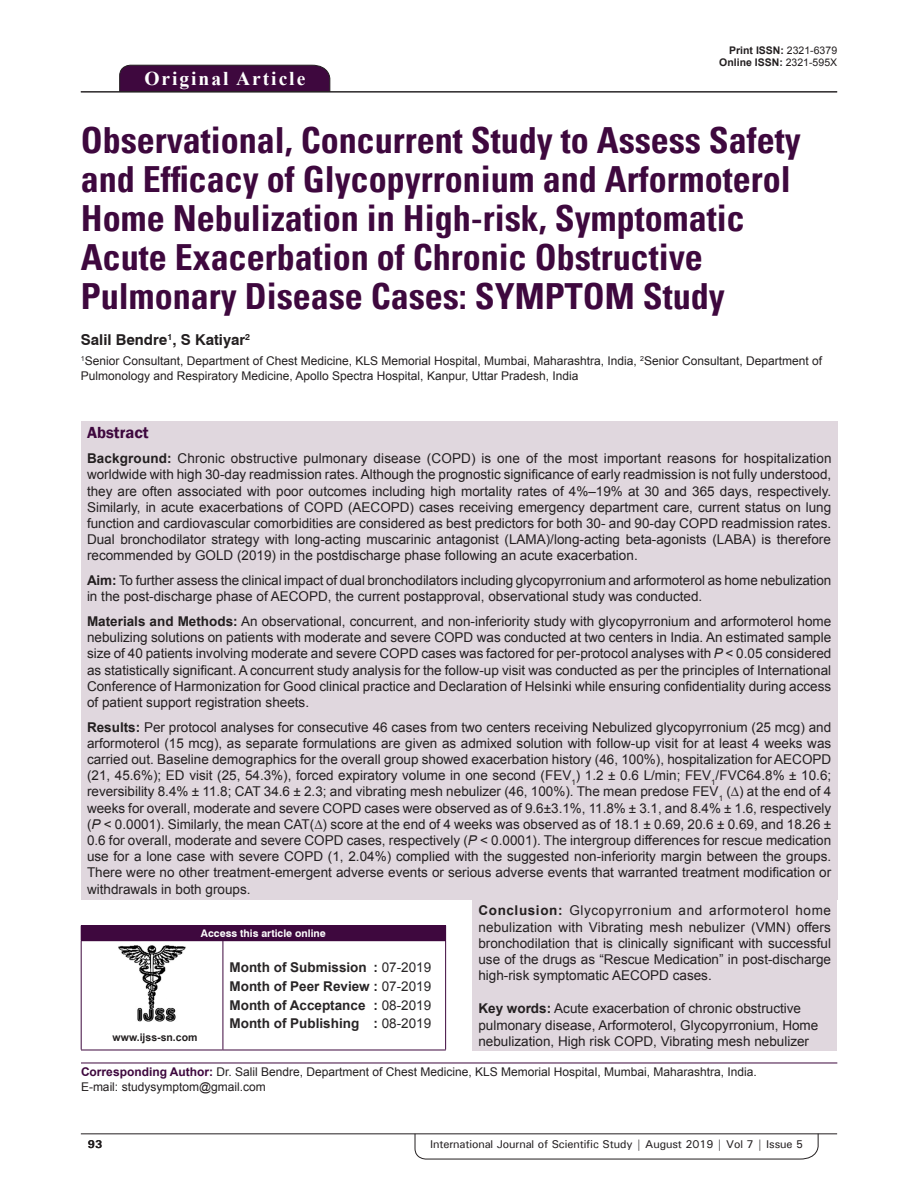
<style>
.page{position:relative;width:918px;height:1188px;background:#fff}
.page>*{position:absolute;margin:0;border:0;box-sizing:border-box;transform-origin:0 0}
.AT{font:700 condensed 36px/39px "Univers";color:#3e083e}
.AH{font:700 19.5px "Times New Roman";letter-spacing:.1em;color:#fff}
.ABSH{font:600 16.5px "Franklin Gothic";color:#3e083e}
.AU{font:700 15px "Swiss 721 BT";color:#231f20}
.ABS{font:13.5px/16.2px "Arial";color:#231f20;text-align:justify}
.KWD{font:13.5px/16.2px "Arial";color:#231f20}
.HIS{font:700 13.5px/18.8px "Arial";color:#282526;text-align:justify}
.AFF{font:12px/14.4px "Arial";color:#231f20}
.ADD{font:12px/14.4px "Arial";color:#231f20}
.RF{font:500 11.25px "Univers";letter-spacing:-.01em;color:#231f20}
.t1{font:700 11.25px "Univers";color:#231f20}
.DOI{font:700 10.5px "Arial";color:#231f20}
.AAO{font:700 10.5px "Swiss 721 BT";color:#fff}
.Web{font:700 10.5px "Arial";color:#231f20}
.s1{font-weight:400}
.s2{font-weight:700}
.s3{font-style:italic}
.s4{font-weight:700;color:#3e083e}
</style>
<div class="page">
<svg style="left:415px;top:1133px;width:404px;height:26px"></svg>
<hr style="left:81px;top:1134px;width:756px;height:1px;background:#231f20">
<div style="left:119px;top:65px;width:211px;height:26px;background:#3e083e"></div>
<hr style="left:81px;top:91px;width:756px;height:1px;background:#231f20">
<div style="left:81px;top:421px;width:756px;height:479px;background:#e0d7de"></div>
<hr style="left:81px;top:1063px;width:756px;height:1px;background:#3e083e">
<div style="left:81px;top:926px;width:365px;height:15px;background:#3e083e"></div>
<hr style="left:81px;top:941px;width:1px;height:109px;background:#3e083e">
<hr style="left:223px;top:941px;width:1px;height:109px;background:#3e083e">
<hr style="left:445px;top:941px;width:1px;height:109px;background:#3e083e">
<hr style="left:223px;top:1050px;width:223px;height:1px;background:#3e083e">
<hr style="left:81px;top:1050px;width:142px;height:1px;background:#3e083e">
<img style="left:118px;top:945px;width:68px;height:76px">
<div style="left:472px;top:900px;width:365px;height:150px;background:#e0d7de"></div>
<p class="AH" style="left:144px;top:64px;width:162px">Original Article</p>
<p class="DOI" style="left:729px;top:42px;width:109px">Print ISSN: <span class="s1">2321-6379</span></p>
<p class="DOI" style="left:719px;top:55px;width:119px">Online ISSN: <span class="s1">2321-595X</span></p>
<p class="AT" style="left:81px;top:121px;width:721px">Observational, Concurrent Study to Assess Safety and Efficacy of Glycopyrronium and Arformoterol Home Nebulization in High-risk, Symptomatic Acute Exacerbation of Chronic Obstructive Pulmonary Disease Cases: SYMPTOM Study</p>
<p class="AU" style="left:81px;top:330px;width:171px">Salil Bendre<sup>1</sup>, S Katiyar<sup>2</sup></p>
<p class="AFF" style="left:81px;top:354px;width:743px"><sup>1</sup>Senior Consultant, Department of Chest Medicine, KLS Memorial Hospital, Mumbai, Maharashtra, India, <sup>2</sup>Senior Consultant, Department of<br>Pulmonology and Respiratory Medicine, Apollo Spectra Hospital, Kanpur, Uttar Pradesh, India</p>
<p class="ABSH" style="left:87px;top:423px;width:63px">Abstract</p>
<p class="ABS" style="left:87px;top:450px;width:746px"><span class="s2">Background:</span> Chronic obstructive pulmonary disease (COPD) is one of the most important reasons for hospitalization worldwide with high 30-day readmission rates. Although the prognostic significance of early readmission is not fully understood, they are often associated with poor outcomes including high mortality rates of 4%–19% at 30 and 365 days, respectively.<br>Similarly, in acute exacerbations of COPD (AECOPD) cases receiving emergency department care, current status on lung function and cardiovascular comorbidities are considered as best predictors for both 30- and 90-day COPD readmission rates.<br>Dual bronchodilator strategy with long-acting muscarinic antagonist (LAMA)/long-acting beta-agonists (LABA) is therefore recommended by GOLD (2019) in the postdischarge phase following an acute exacerbation.</p>
<p class="ABS" style="left:87px;top:572px;width:746px"><span class="s2">Aim:</span> To further assess the clinical impact of dual bronchodilators including glycopyrronium and arformoterol as home nebulization in the post-discharge phase of AECOPD, the current postapproval, observational study was conducted.</p>
<p class="ABS" style="left:87px;top:613px;width:746px"><span class="s2">Materials and Methods:</span> An observational, concurrent, and non-inferiority study with glycopyrronium and arformoterol home nebulizing solutions on patients with moderate and severe COPD was conducted at two centers in India. An estimated sample size of 40 patients involving moderate and severe COPD cases was factored for per-protocol analyses with <span class="s3">P</span> &lt; 0.05 considered as statistically significant. A concurrent study analysis for the follow-up visit was conducted as per the principles of International Conference of Harmonization for Good clinical practice and Declaration of Helsinki while ensuring confidentiality during access of patient support registration sheets.</p>
<p class="ABS" style="left:87px;top:719px;width:746px"><span class="s2">Results:</span> Per protocol analyses for consecutive 46 cases from two centers receiving Nebulized glycopyrronium (25 mcg) and arformoterol (15 mcg), as separate formulations are given as admixed solution with follow-up visit for at least 4 weeks was carried out. Baseline demographics for the overall group showed exacerbation history (46, 100%), hospitalization for AECOPD (21, 45.6%); ED visit (25, 54.3%), forced expiratory volume in one second (FEV<sub>1</sub>) 1.2 ± 0.6 L/min; FEV<sub>1</sub>/FVC64.8% ± 10.6; reversibility 8.4% ± 11.8; CAT 34.6 ± 2.3; and vibrating mesh nebulizer (46, 100%). The mean predose FEV<sub>1</sub> (∆) at the end of 4 weeks for overall, moderate and severe COPD cases were observed as of 9.6±3.1%, 11.8% ± 3.1, and 8.4% ± 1.6, respectively (<span class="s3">P</span> &lt; 0.0001). Similarly, the mean CAT(∆) score at the end of 4 weeks was observed as of 18.1 ± 0.69, 20.6 ± 0.69, and 18.26 ± 0.6 for overall, moderate and severe COPD cases, respectively (<span class="s3">P</span> &lt; 0.0001). The intergroup differences for rescue medication use for a lone case with severe COPD (1, 2.04%) complied with the suggested non-inferiority margin between the groups.<br>There were no other treatment-emergent adverse events or serious adverse events that warranted treatment modification or withdrawals in both groups.</p>
<p class="AAO" style="left:201px;top:927px;width:126px">Access this article online</p>
<p class="Web" style="left:113px;top:1030px;width:86px">www.ijss-sn.com</p>
<p class="HIS" style="left:230px;top:958px;width:203px">Month of Submission : <span class="s1">07-2019<br></span>Month of Peer Review : <span class="s1">07-2019<br></span>Month of Acceptance : <span class="s1">08-2019<br></span>Month of Publishing : <span class="s1">08-2019</span></p>
<p class="ABS" style="left:478px;top:903px;width:354px"><span class="s2">Conclusion:</span> Glycopyrronium and arformoterol home nebulization with Vibrating mesh nebulizer (VMN) offers bronchodilation that is clinically significant with successful use of the drugs as “Rescue Medication” in post-discharge high-risk symptomatic AECOPD cases.</p>
<p class="KWD" style="left:478px;top:1001px;width:341px"><span class="s2">Key words:</span> Acute exacerbation of chronic obstructive pulmonary disease, Arformoterol, Glycopyrronium, Home nebulization, High risk COPD, Vibrating mesh nebulizer</p>
<p class="ADD" style="left:81px;top:1065px;width:677px"><span class="s4">Corresponding Author:</span> Dr. Salil Bendre, Department of Chest Medicine, KLS Memorial Hospital, Mumbai, Maharashtra, India.<br>E-mail: studysymptom@gmail.com</p>
<p class="t1" style="left:88px;top:1137px;width:16px">93</p>
<p class="RF" style="left:430px;top:1137px;width:375px">International Journal of Scientific Study | August 2019 | Vol 7 | Issue 5</p>
</div>
